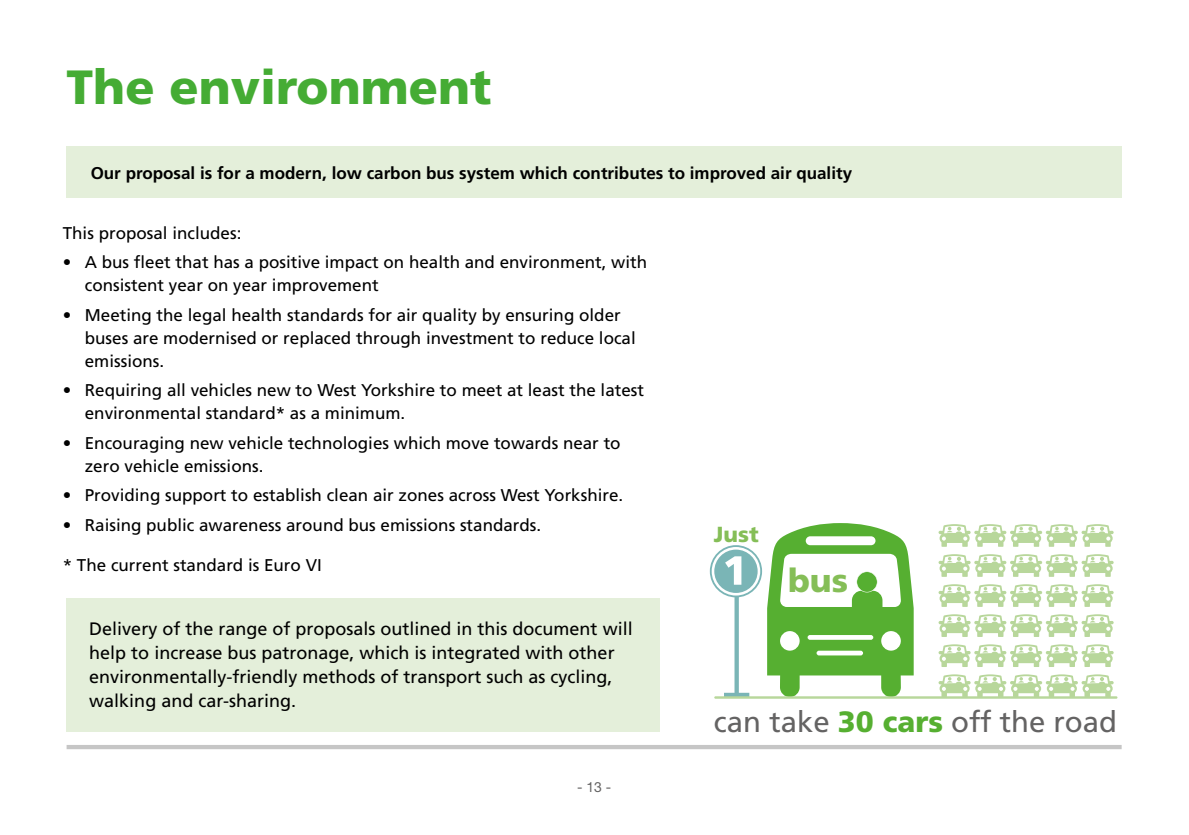
<style>
.page{position:relative;width:1189px;height:835px;background:#fff}
.page>*{position:absolute;margin:0;border:0;box-sizing:border-box;transform-origin:0 0}
.t1{font:900 48px "Frutiger";color:#45ac34}
.t2{font:900 32.6px "Frutiger";color:#85be57}
.t3{font:29.4px "Frutiger";color:#646363}
.t4{font:900 21.8px "Frutiger";color:#85be57}
.t5{font:18px/24px "Frutiger";color:#000}
.t6{font:17px/23px "Frutiger";color:#000}
.t7{font:700 17px "Frutiger";color:#000}
.t8{font:14px "Helvetica Neue LT";color:#646363}
.s1{font-weight:900;color:#56af31}
</style>
<div class="page">
<hr style="left:67px;top:745px;width:1054px;height:4px;background:#c6c6c6">
<div style="left:67px;top:146px;width:1054px;height:52px;background:#e4efda"></div>
<div style="left:67px;top:598px;width:593px;height:134px;background:#e4efda"></div>
<svg style="left:767px;top:523px;width:146px;height:173px"></svg>
<svg style="left:938px;top:524px;width:175px;height:23px"></svg>
<svg style="left:938px;top:584px;width:175px;height:23px"></svg>
<svg style="left:938px;top:644px;width:175px;height:23px"></svg>
<svg style="left:938px;top:554px;width:175px;height:23px"></svg>
<svg style="left:938px;top:614px;width:175px;height:23px"></svg>
<svg style="left:938px;top:674px;width:175px;height:22px"></svg>
<svg style="left:710px;top:546px;width:51px;height:50px"></svg>
<div style="left:709px;top:545px;width:53px;height:52px;border:2px solid #7ab5b6;border-radius:50%"></div>
<div style="left:714px;top:549px;width:43px;height:44px;background:#7ab5b6;border-radius:50%"></div>
<svg style="left:724px;top:547px;width:25px;height:149px"></svg>
<hr style="left:714px;top:696px;width:403px;height:3px;background:#b8d79b">
<h1 class="t1" style="left:67px;top:58px;width:426px">The environment</h1>
<p class="t7" style="left:91px;top:163px;width:763px">Our proposal is for a modern, low carbon bus system which contributes to improved air quality</p>
<p class="t6" style="left:63px;top:221px;width:180px">This proposal includes:</p>
<p class="t6" style="left:85px;top:250px;width:564px;text-indent:-22px">• A bus fleet that has a positive impact on health and environment, with consistent year on year improvement</p>
<p class="t6" style="left:85px;top:303px;width:552px;text-indent:-22px">• Meeting the legal health standards for air quality by ensuring older buses are modernised or replaced through investment to reduce local emissions.</p>
<p class="t6" style="left:85px;top:379px;width:561px;text-indent:-22px">• Requiring all vehicles new to West Yorkshire to meet at least the latest environmental standard* as a minimum.</p>
<p class="t6" style="left:85px;top:431px;width:537px;text-indent:-22px">• Encouraging new vehicle technologies which move towards near to zero vehicle emissions.</p>
<p class="t6" style="left:63px;top:484px;width:562px">• Providing support to establish clean air zones across West Yorkshire.</p>
<p class="t6" style="left:63px;top:513px;width:480px">• Raising public awareness around bus emissions standards.</p>
<p class="t6" style="left:63px;top:553px;width:260px">* The current standard is Euro VI</p>
<p class="t5" style="left:89px;top:617px;width:545px">Delivery of the range of proposals outlined in this document will help to increase bus patronage, which is integrated with other environmentally-friendly methods of transport such as cycling, walking and car-sharing.</p>
<p class="t8" style="left:577px;top:779px;width:36px">- 13 -</p>
<p class="t4" style="left:714px;top:521px;width:46px">Just</p>
<h2 class="t2" style="left:788px;top:561px;width:61px">bus</h2>
<h3 class="t3" style="left:714px;top:704px;width:404px">can take <span class="s1">30 cars</span> off the road</h3>
</div>
